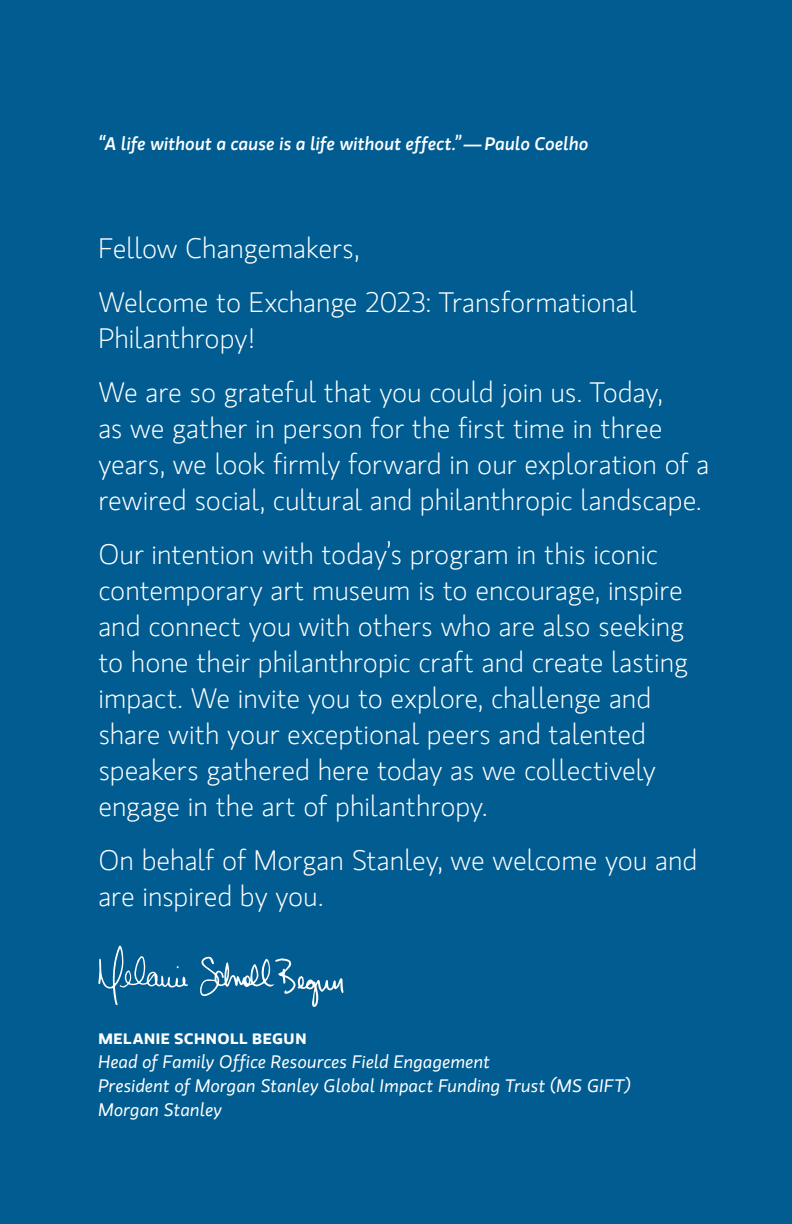
<style>
.page{position:relative;width:792px;height:1224px;background:#005c91}
.page>*{position:absolute;margin:0;border:0;box-sizing:border-box;transform-origin:0 0}
.t1{font:300 28px/36px "MS Gloriola II Std";color:#fff}
.t2{font:italic 18px/24px "MS Gloriola II Std";letter-spacing:.01em;color:#fff}
.t3{font:italic 500 18px "MS Gloriola II Std";letter-spacing:.01em;color:#fff}
.t4{font:700 15px "MS Gloriola II Std";letter-spacing:.035em;color:#fff;scale:1.1 1}
</style>
<div class="page">
<svg style="left:200px;top:957px;width:144px;height:50px"></svg>
<svg style="left:98px;top:945px;width:90px;height:60px"></svg>
<p class="t3" style="left:98px;top:131px;width:492px">“A life without a cause is a life without effect.”—Paulo Coelho</p>
<p class="t1" style="left:98px;top:221px;width:540px;line-height:54px">Fellow Changemakers,<br>Welcome to Exchange 2023: Transformational</p>
<p class="t1" style="left:98px;top:311px;width:566px;line-height:54px">Philanthropy!<br>We are so grateful that you could join us. Today,</p>
<p class="t1" style="left:98px;top:410px;width:613px">as we gather in person for the first time in three years, we look firmly forward in our exploration of a rewired social, cultural and philanthropic landscape.</p>
<p class="t1" style="left:98px;top:536px;width:591px">Our intention with today’s program in this iconic contemporary art museum is to encourage, inspire and connect you with others who are also seeking to hone their philanthropic craft and create lasting impact. We invite you to explore, challenge and share with your exceptional peers and talented speakers gathered here today as we collectively engage in the art of philanthropy.</p>
<p class="t1" style="left:98px;top:842px;width:601px">On behalf of Morgan Stanley, we welcome you and are inspired by you.</p>
<p class="t4" style="left:98px;top:1028px;width:191px">MELANIE SCHNOLL BEGUN</p>
<p class="t2" style="left:98px;top:1049px;width:534px">Head of Family Office Resources Field Engagement<br>President of Morgan Stanley Global Impact Funding Trust (MS GIFT)<br>Morgan Stanley</p>
</div>
